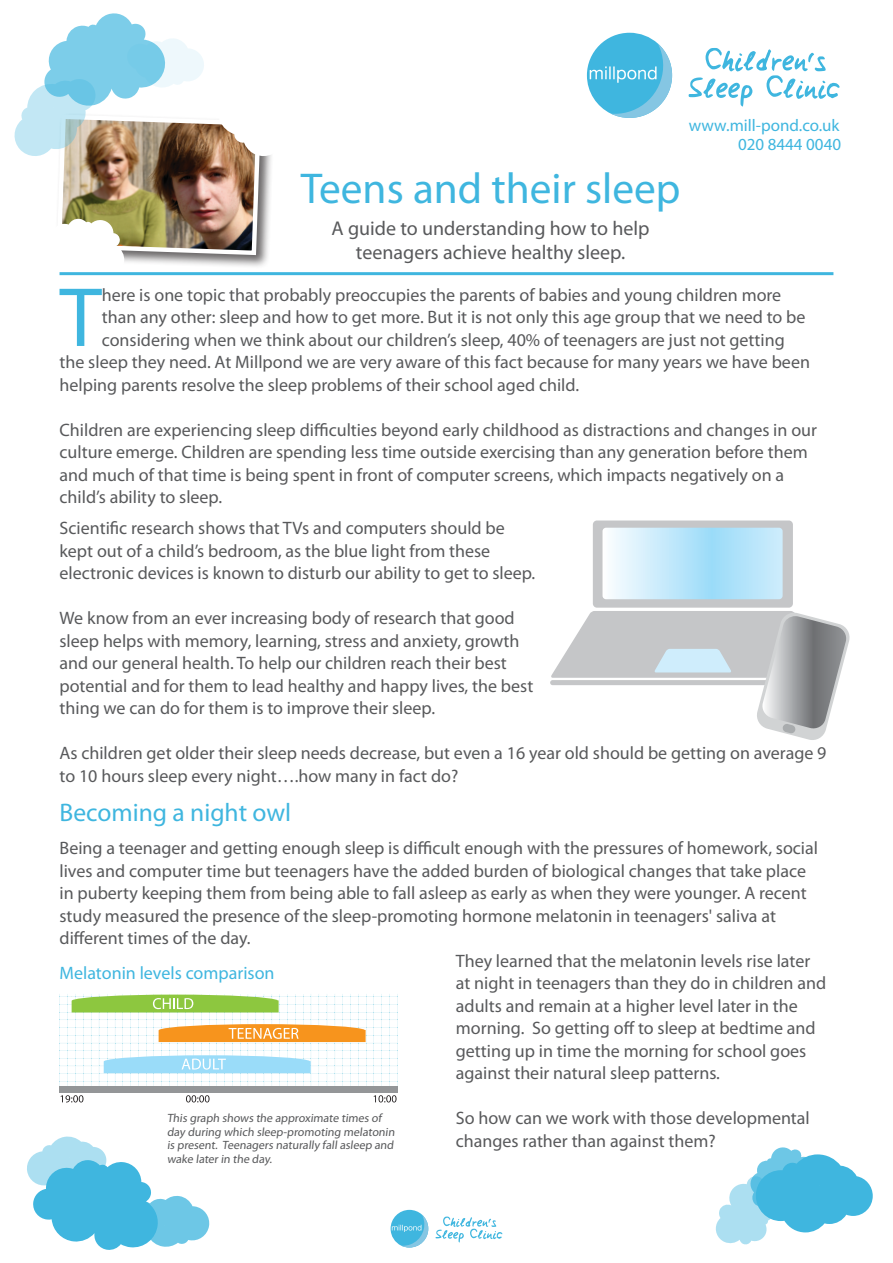
<style>
.page{position:relative;width:893px;height:1263px;background:#fff}
.page>*{position:absolute;margin:0;border:0;box-sizing:border-box;transform-origin:0 0}
.t1{font:84.75px "Myriad Pro";color:#3fb6df}
.t2{font:43.35px "Myriad Pro";color:#3fb6df}
.t3{font:25.5px "Myriad Pro";color:#3fb6df}
.t4{font:19.95px/24px "Myriad Pro";color:#58595b;text-align:center}
.t5{font:18px/22.5px "Myriad Pro";color:#58595b}
.t6{font:18px "Myriad Pro";color:#3fb6df}
.t7{font:16.95px "Myriad Pro";color:#3fb6df}
.t8{font:12px/13.5px "Myriad Pro";color:#58595b}
</style>
<div class="page">
<svg style="left:391px;top:1210px;width:37px;height:37px"></svg>
<svg style="left:436px;top:1216px;width:66px;height:26px"></svg>
<svg style="left:27px;top:1136px;width:183px;height:114px"></svg>
<svg style="left:715px;top:1147px;width:158px;height:98px"></svg>
<div style="left:593px;top:520px;width:200px;height:88px;background:#c5c6c8;border-radius:4px"></div>
<svg style="left:602px;top:528px;width:181px;height:71px"></svg>
<div style="left:550px;top:680px;width:283px;height:5px;background:#d7d8d9;border-radius:3px"></div>
<svg style="left:587px;top:33px;width:85px;height:85px"></svg>
<svg style="left:689px;top:48px;width:151px;height:59px"></svg>
<svg style="left:551px;top:611px;width:299px;height:129px"></svg>
<svg style="left:60px;top:994px;width:338px;height:108px"></svg>
<hr style="left:60px;top:272px;width:773px;height:3px;background:#3fb6df">
<img style="left:14px;top:13px;width:273px;height:263px">
<p class="t2" style="left:301px;top:162px;width:381px">Teens and their sleep</p>
<p class="t4" style="left:332px;top:216px;width:319px">A guide to understanding how to help teenagers achieve healthy sleep.</p>
<p class="t7" style="left:689px;top:115px;width:152px">www.mill-pond.co.uk</p>
<p class="t7" style="left:738px;top:134px;width:104px">020 8444 0040</p>
<p class="t1" style="left:60px;top:265px;width:44px">T</p>
<p class="t5" style="left:102px;top:283px;width:681px">here is one topic that probably preoccupies the parents of babies and young children more</p>
<p class="t5" style="left:102px;top:306px;width:705px">than any other: sleep and how to get more. But it is not only this age group that we need to be</p>
<p class="t5" style="left:102px;top:328px;width:684px">considering when we think about our children’s sleep, 40% of teenagers are just not getting</p>
<p class="t5" style="left:60px;top:351px;width:752px">the sleep they need. At Millpond we are very aware of this fact because for many years we have been</p>
<p class="t5" style="left:60px;top:373px;width:521px">helping parents resolve the sleep problems of their school aged child.</p>
<p class="t5" style="left:60px;top:418px;width:759px">Children are experiencing sleep difficulties beyond early childhood as distractions and changes in our culture emerge. Children are spending less time outside exercising than any generation before them and much of that time is being spent in front of computer screens, which impacts negatively on a child’s ability to sleep.</p>
<p class="t5" style="left:60px;top:516px;width:477px">Scientific research shows that TVs and computers should be kept out of a child’s bedroom, as the blue light from these electronic devices is known to disturb our ability to get to sleep.</p>
<p class="t5" style="left:60px;top:606px;width:475px">We know from an ever increasing body of research that good sleep helps with memory, learning, stress and anxiety, growth and our general health. To help our children reach their best potential and for them to lead healthy and happy lives, the best thing we can do for them is to improve their sleep.</p>
<p class="t5" style="left:60px;top:741px;width:768px">As children get older their sleep needs decrease, but even a 16 year old should be getting on average 9 to 10 hours sleep every night….how many in fact do?</p>
<p class="t3" style="left:60px;top:796px;width:233px">Becoming a night owl</p>
<p class="t5" style="left:60px;top:837px;width:760px">Being a teenager and getting enough sleep is difficult enough with the pressures of homework, social lives and computer time but teenagers have the added burden of biological changes that take place in puberty keeping them from being able to fall asleep as early as when they were younger. A recent study measured the presence of the sleep-promoting hormone melatonin in teenagers' saliva at different times of the day.</p>
<p class="t5" style="left:456px;top:949px;width:372px">They learned that the melatonin levels rise later at night in teenagers than they do in children and adults and remain at a higher level later in the morning. So getting off to sleep at bedtime and getting up in time the morning for school goes against their natural sleep patterns.</p>
<p class="t5" style="left:456px;top:1107px;width:355px">So how can we work with those developmental changes rather than against them?</p>
<p class="t6" style="left:60px;top:962px;width:217px">Melatonin levels comparison</p>
<p class="t8" style="left:167px;top:1111px;width:231px">This graph shows the approximate times of day during which sleep-promoting melatonin is present. Teenagers naturally fall asleep and wake later in the day.</p>
</div>
